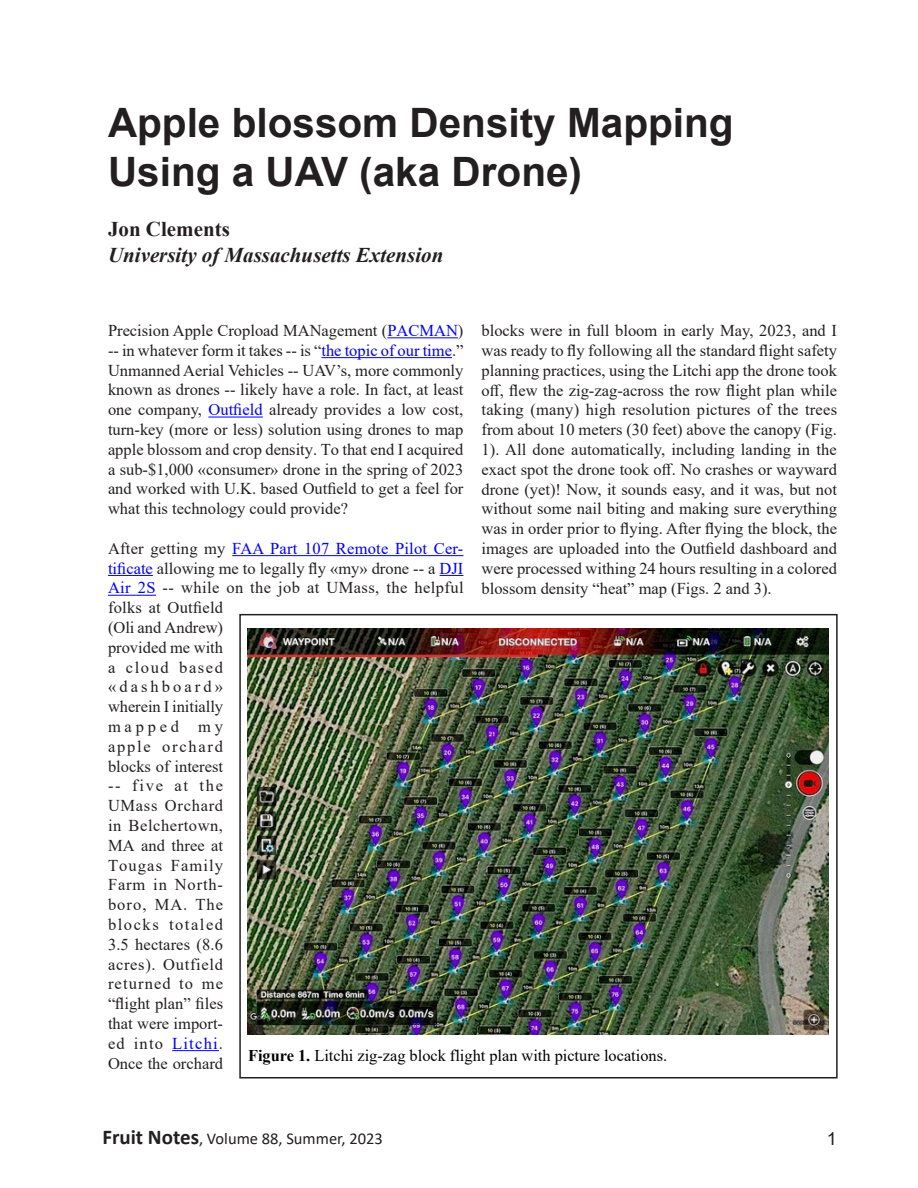
<style>
.page{position:relative;width:918px;height:1188px;background:#fff}
.page>*{position:absolute;margin:0;border:0;box-sizing:border-box;transform-origin:0 0}
.t1{font:700 40.5px/48.6px "Arial";color:#231f20}
.t2{font:italic 700 21px "Times New Roman";color:#231f20}
.t3{font:700 21px "Times New Roman";color:#231f20}
.t4{font:18px "Arial";color:#231f20}
.t5{font:16.5px/19.8px "Times New Roman";letter-spacing:.005em;color:#231f20;text-align:justify}
.t6{font:16.5px "Calibri";color:#231f20}
.t7{font:16.35px "Times New Roman";color:#000}
.s1{color:#00f}
.s2{font-weight:700}
.s3{font-weight:700;font-size:21px}
</style>
<div class="page">
<hr style="left:387px;top:337px;width:71px;height:1px;background:#00f">
<hr style="left:321px;top:357px;width:131px;height:1px;background:#00f">
<hr style="left:208px;top:417px;width:55px;height:1px;background:#00f">
<hr style="left:232px;top:555px;width:231px;height:1px;background:#00f">
<hr style="left:108px;top:575px;width:45px;height:1px;background:#00f">
<svg style="left:440px;top:575px;width:23px;height:1px"></svg>
<hr style="left:108px;top:595px;width:48px;height:1px;background:#00f">
<hr style="left:172px;top:1050px;width:47px;height:1px;background:#00f">
<img style="left:248px;top:628px;width:580px;height:406px">
<div style="left:239px;top:614px;width:599px;height:464px;border:2px solid #231f20"></div>
<p class="t1" style="left:108px;top:99px;width:627px">Apple blossom Density Mapping<br>Using a UAV (aka Drone)</p>
<p class="t3" style="left:108px;top:214px;width:123px">Jon Clements</p>
<p class="t2" style="left:108px;top:240px;width:337px">University of Massachusetts Extension</p>
<p class="t5" style="left:108px;top:320px;width:357px">Precision Apple Cropload MANagement (<span class="s1">PACMAN</span>) -- in whatever form it takes -- is “<span class="s1">the topic of our time</span>.” Unmanned Aerial Vehicles -- UAV’s, more commonly known as drones -- likely have a role. In fact, at least one company, <span class="s1">Outfield</span> already provides a low cost, turn-key (more or less) solution using drones to map apple blossom and crop density. To that end I acquired a sub-$1,000 «consumer» drone in the spring of 2023 and worked with U.K. based Outfield to get a feel for what this technology could provide?</p>
<p class="t5" style="left:108px;top:538px;width:357px;text-align:left">After getting my <span class="s1">FAA Part 107 Remote Pilot Cer&shy;tificate</span> allowing me to legally fly «my» drone -- a <span class="s1">DJI<br>Air 2S</span> -- while on the job at UMass, the helpful folks at Outfield<br>(Oli and Andrew)<br>provided me with<br>a cloud based<br>«dashboard»<br>wherein I initially<br>mapped my<br>apple orchard<br>blocks of interest<br>-- five at the<br>UMass Orchard<br>in Belchertown,<br>MA and three at<br>Tougas Family<br>Farm in North-<br>boro, MA. The<br>blocks totaled<br>3.5 hectares (8.6<br>acres). Outfield<br>returned to me<br>“flight plan” files<br>that were import-<br>ed into <span class="s1">Litchi</span>.<br>Once the orchard</p>
<p class="t5" style="left:482px;top:320px;width:357px">blocks were in full bloom in early May, 2023, and I was ready to fly following all the standard flight safety planning practices, using the Litchi app the drone took off, flew the zig-zag-across the row flight plan while taking (many) high resolution pictures of the trees from about 10 meters (30 feet) above the canopy (Fig.<br>1). All done automatically, including landing in the exact spot the drone took off. No crashes or wayward drone (yet)! Now, it sounds easy, and it was, but not without some nail biting and making sure everything was in order prior to flying. After flying the block, the images are uploaded into the Outfield dashboard and were processed withing 24 hours resulting in a colored blossom density “heat” map (Figs. 2 and 3).</p>
<p class="t7" style="left:248px;top:1044px;width:421px"><span class="s2">Figure 1.</span> Litchi zig-zag block flight plan with picture locations.</p>
<p class="t6" style="left:102px;top:1127px;width:282px"><span class="s3">Fruit Notes</span>, Volume 88, Summer, 2023</p>
<p class="t4" style="left:827px;top:1126px;width:12px">1</p>
</div>
